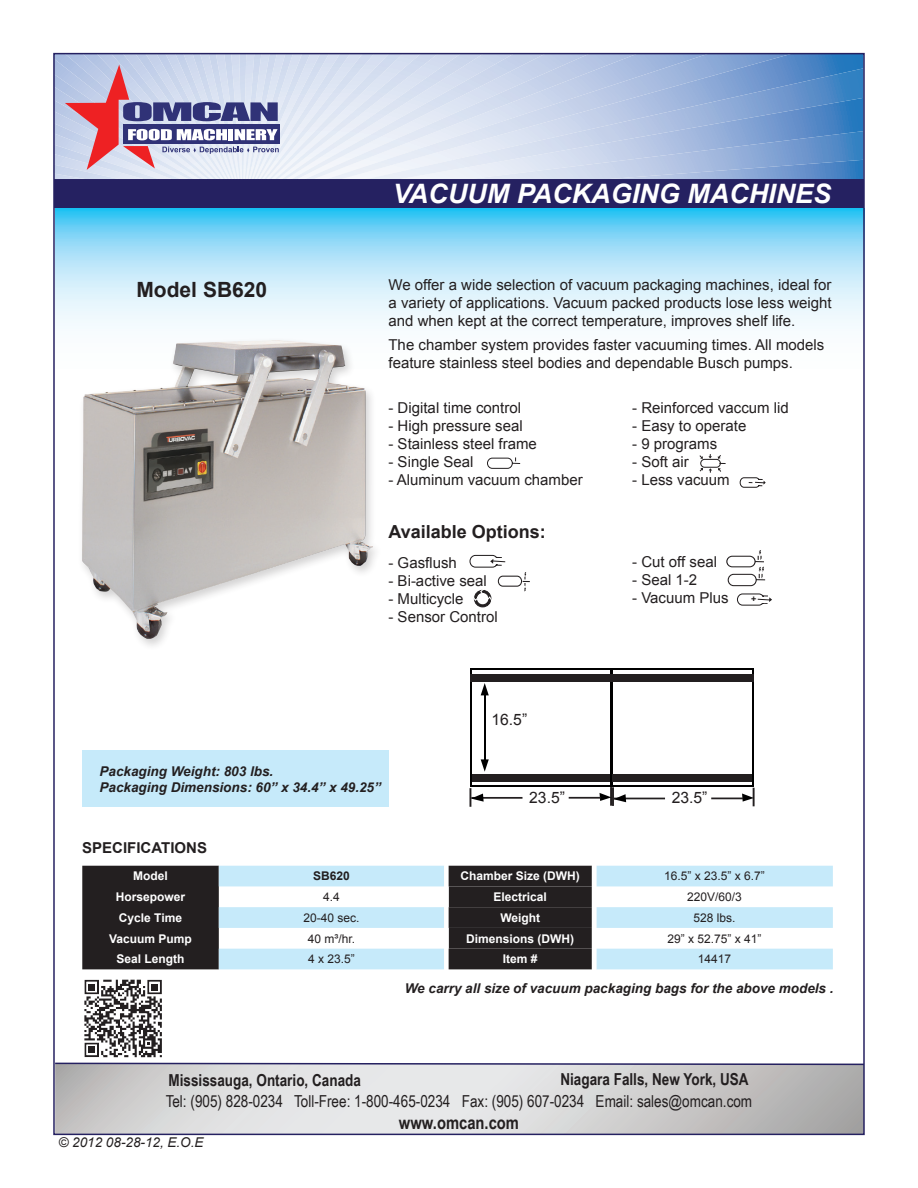
<style>
.page{position:relative;width:918px;height:1188px;background:#fff}
.page>*{position:absolute;margin:0;border:0;box-sizing:border-box;transform-origin:0 0}
.t1{font:italic 700 26.7px "Arial";color:#fff}
.t2{font:700 21px "Arial";color:#231f20}
.t3{font:700 18px "Arial";color:#231f20}
.t4{font:700 18px "Arial Narrow";color:#231f20}
.t5{font:16.5px "Arial Narrow";color:#231f20}
.t6{font:700 16.5px "Arial Narrow";color:#231f20}
.t7{font:15.75px "Arial";color:#231f20}
.t8{font:15px/18px "Arial";color:#231f20;text-align:justify}
.t9{font:700 15px "Arial";color:#231f20}
.t10{font:italic 700 13.5px "Arial";color:#231f20}
.t11{font:italic 13.5px "Arial";color:#231f20}
.t12{font:700 12px "Arial";color:#fff}
.t13{font:12px "Arial";color:#231f20}
.t14{font:700 12px "Arial";color:#231f20}
.t15{font:700 9px "Arial";color:#231f20}
</style>
<div class="page">
<svg style="left:56px;top:208px;width:806px;height:121px;background:#afe4f9"></svg>
<svg style="left:56px;top:1066px;width:806px;height:66px;background:#d3d3d3"></svg>
<div style="left:55px;top:179px;width:809px;height:29px;background:#252161"></div>
<svg style="left:56px;top:56px;width:806px;height:123px;background:#b7c2de"></svg>
<div style="left:82px;top:866px;width:137px;height:103px;background:#231f20"></div>
<svg style="left:219px;top:866px;width:614px;height:103px;fill:#c6eafa"></svg>
<svg style="left:444px;top:866px;width:152px;height:103px;background:#312d2e"></svg>
<div style="left:82px;top:750px;width:306px;height:57px;background:#c6eafa"></div>
<img style="left:82px;top:340px;width:291px;height:299px">
<svg style="left:739px;top:477px;width:27px;height:11px"></svg>
<svg style="left:699px;top:454px;width:27px;height:19px"></svg>
<svg style="left:737px;top:593px;width:35px;height:13px"></svg>
<svg style="left:487px;top:457px;width:34px;height:12px"></svg>
<div style="left:474px;top:590px;width:17px;height:17px;background:#231f20;border-radius:50%"></div>
<div style="left:474px;top:590px;width:17px;height:17px;border:1px solid #231f20;border-radius:50%"></div>
<div style="left:476px;top:592px;width:13px;height:13px;background:#fff;border-radius:50%"></div>
<div style="left:476px;top:592px;width:13px;height:13px;border:1px solid #231f20;border-radius:50%"></div>
<svg style="left:469px;top:554px;width:61px;height:47px"></svg>
<svg style="left:726px;top:550px;width:40px;height:37px"></svg>
<div style="left:471px;top:775px;width:142px;height:7px;background:#231f20"></div>
<svg style="left:481px;top:683px;width:8px;height:12px"></svg>
<svg style="left:481px;top:759px;width:8px;height:13px"></svg>
<hr style="left:484px;top:692px;width:2px;height:71px;background:#000">
<hr style="left:470px;top:668px;width:2px;height:119px;background:#000">
<hr style="left:611px;top:668px;width:2px;height:119px;background:#000">
<hr style="left:470px;top:668px;width:143px;height:2px;background:#000">
<hr style="left:470px;top:785px;width:143px;height:2px;background:#000">
<div style="left:470px;top:675px;width:141px;height:7px;background:#231f20"></div>
<hr style="left:471px;top:797px;width:52px;height:2px;background:#231f20">
<svg style="left:470px;top:788px;width:14px;height:19px"></svg>
<div style="left:611px;top:775px;width:142px;height:7px;background:#231f20"></div>
<hr style="left:610px;top:668px;width:2px;height:119px;background:#000">
<hr style="left:753px;top:668px;width:1px;height:119px;background:#000">
<hr style="left:610px;top:668px;width:143px;height:2px;background:#000">
<hr style="left:610px;top:785px;width:143px;height:2px;background:#000">
<div style="left:610px;top:675px;width:144px;height:7px;background:#231f20"></div>
<hr style="left:569px;top:797px;width:32px;height:2px;background:#231f20">
<hr style="left:614px;top:798px;width:51px;height:1px;background:#231f20">
<svg style="left:600px;top:787px;width:26px;height:19px"></svg>
<svg style="left:742px;top:788px;width:13px;height:18px"></svg>
<hr style="left:711px;top:798px;width:32px;height:1px;background:#231f20">
<svg style="left:54px;top:978px;width:811px;height:88px"></svg>
<p class="t2" style="left:136px;top:275px;width:132px">Model SB620</p>
<p class="t1" style="left:393px;top:176px;width:440px">VACUUM PACKAGING MACHINES</p>
<p class="t8" style="left:388px;top:276px;width:445px">We offer a wide selection of vacuum packaging machines, ideal for a variety of applications. Vacuum packed products lose less weight and when kept at the correct temperature, improves shelf life.</p>
<p class="t8" style="left:388px;top:336px;width:437px">The chamber system provides faster vacuuming times. All models feature stainless steel bodies and dependable Busch pumps.</p>
<p class="t8" style="left:388px;top:399px;width:134px">- Digital time control</p>
<p class="t8" style="left:388px;top:417px;width:136px">- High pressure seal</p>
<p class="t8" style="left:388px;top:435px;width:150px">- Stainless steel frame</p>
<p class="t8" style="left:388px;top:453px;width:87px">- Single Seal</p>
<p class="t8" style="left:388px;top:471px;width:196px">- Aluminum vacuum chamber</p>
<p class="t3" style="left:388px;top:520px;width:159px">Available Options:</p>
<p class="t8" style="left:388px;top:554px;width:70px">- Gasflush</p>
<p class="t8" style="left:388px;top:572px;width:100px">- Bi-active seal</p>
<p class="t8" style="left:388px;top:590px;width:76px">- Multicycle</p>
<p class="t8" style="left:388px;top:608px;width:111px">- Sensor Control</p>
<p class="t7" style="left:491px;top:710px;width:37px">16.5”</p>
<p class="t8" style="left:632px;top:399px;width:158px">- Reinforced vaccum lid</p>
<p class="t8" style="left:632px;top:417px;width:116px">- Easy to operate</p>
<p class="t8" style="left:632px;top:435px;width:87px">- 9 programs</p>
<p class="t8" style="left:632px;top:453px;width:58px">- Soft air</p>
<p class="t8" style="left:632px;top:471px;width:99px">- Less vacuum</p>
<p class="t8" style="left:632px;top:553px;width:86px">- Cut off seal</p>
<p class="t8" style="left:632px;top:571px;width:67px">- Seal 1-2</p>
<p class="t8" style="left:632px;top:589px;width:98px">- Vacuum Plus</p>
<p class="t15" style="left:751px;top:593px;width:7px">+</p>
<p class="t10" style="left:100px;top:762px;width:175px">Packaging Weight: 803 lbs.</p>
<p class="t10" style="left:100px;top:778px;width:283px">Packaging Dimensions: 60” x 34.4” x 49.25”</p>
<p class="t9" style="left:82px;top:838px;width:126px">SPECIFICATIONS</p>
<p class="t7" style="left:529px;top:787px;width:37px">23.5”</p>
<p class="t7" style="left:672px;top:787px;width:37px">23.5”</p>
<p class="t12" style="left:133px;top:868px;width:36px">Model</p>
<p class="t14" style="left:313px;top:868px;width:38px">SB620</p>
<p class="t12" style="left:461px;top:868px;width:121px">Chamber Size (DWH)</p>
<p class="t13" style="left:664px;top:868px;width:102px">16.5” x 23.5” x 6.7”</p>
<p class="t12" style="left:116px;top:889px;width:71px">Horsepower</p>
<p class="t13" style="left:323px;top:889px;width:18px">4.4</p>
<p class="t12" style="left:494px;top:889px;width:55px">Electrical</p>
<p class="t13" style="left:687px;top:889px;width:56px">220V/60/3</p>
<p class="t12" style="left:119px;top:910px;width:65px">Cycle Time</p>
<p class="t13" style="left:303px;top:910px;width:58px">20-40 sec.</p>
<p class="t12" style="left:500px;top:910px;width:41px">Weight</p>
<p class="t13" style="left:694px;top:910px;width:44px">528 lbs.</p>
<p class="t12" style="left:109px;top:930px;width:84px">Vacuum Pump</p>
<p class="t13" style="left:308px;top:931px;width:49px">40 m³/hr.</p>
<p class="t12" style="left:466px;top:930px;width:109px">Dimensions (DWH)</p>
<p class="t13" style="left:668px;top:931px;width:96px">29” x 52.75” x 41”</p>
<p class="t12" style="left:117px;top:951px;width:70px">Seal Length</p>
<p class="t13" style="left:308px;top:951px;width:48px">4 x 23.5”</p>
<p class="t12" style="left:503px;top:951px;width:36px">Item #</p>
<p class="t13" style="left:698px;top:951px;width:35px">14417</p>
<p class="t10" style="left:405px;top:979px;width:430px">We carry all size of vacuum packaging bags for the above models .</p>
<p class="t6" style="left:168px;top:1068px;width:194px">Mississauga, Ontario, Canada</p>
<p class="t6" style="left:560px;top:1067px;width:190px">Niagara Falls, New York, USA</p>
<p class="t5" style="left:166px;top:1089px;width:588px">Tel: (905) 828-0234 Toll-Free: 1-800-465-0234 Fax: (905) 607-0234 Email: sales@omcan.com</p>
<p class="t4" style="left:399px;top:1109px;width:122px">www.omcan.com</p>
<p class="t11" style="left:59px;top:1134px;width:147px">© 2012 08-28-12, E.O.E</p>
</div>
